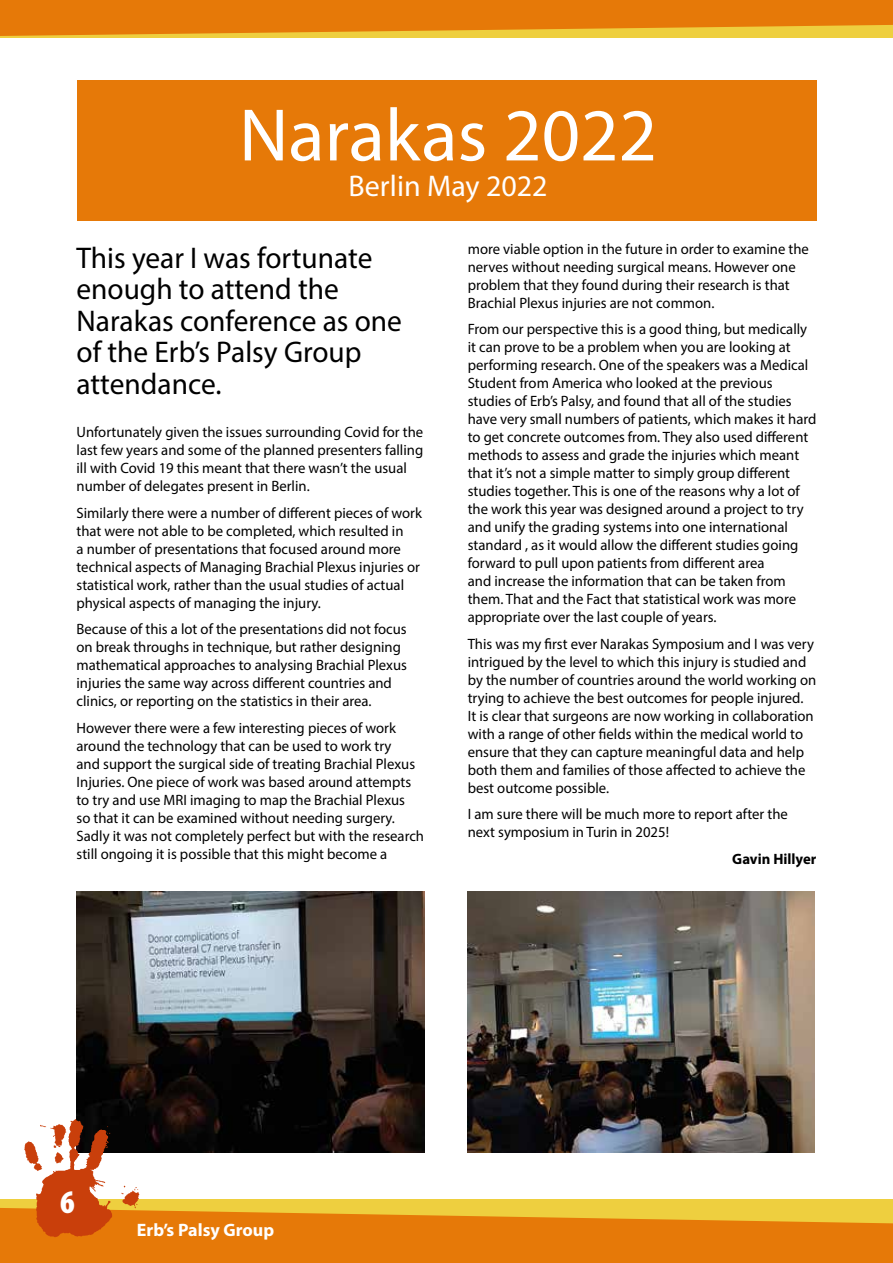
<style>
.page{position:relative;width:893px;height:1263px;background:#fff}
.page>*{position:absolute;margin:0;border:0;box-sizing:border-box;transform-origin:0 0}
.t1{font:75px "Myriad Pro";color:#fff}
.t2{font:900 condensed 33px "Myriad Pro";color:#fff}
.t3{font:30px/31.5px "Myriad Pro";color:#000}
.t4{font:30px "Myriad Pro";color:#fff}
.t5{font:700 18px "Myriad Pro";color:#fff}
.t6{font:15px/18px "Myriad Pro";color:#000}
.t7{font:700 15px "Myriad Pro";color:#000}
</style>
<div class="page">
<div style="left:0;top:1199px;width:893px;height:64px;background:#eecf3f"></div>
<div style="left:0;top:0;width:893px;height:38px;background:#eecf3f"></div>
<svg style="left:0;top:1208px;width:893px;height:55px;fill:#e67908"></svg>
<svg style="left:0;top:0;width:893px;height:36px;background:#e78610"></svg>
<div style="left:77px;top:81px;width:739px;height:140px;background:#e67908"></div>
<img style="left:77px;top:891px;width:347px;height:261px">
<img style="left:467px;top:891px;width:348px;height:261px">
<img style="left:16px;top:1111px;width:129px;height:147px">
<h1 class="t1" style="left:239px;top:89px;width:419px">Narakas 2022</h1>
<h3 class="t4" style="left:349px;top:168px;width:201px">Berlin May 2022</h3>
<h3 class="t3" style="left:77px;top:241px;width:327px">This year I was fortunate enough to attend the<br>Narakas conference as one of the Erb’s Palsy Group attendance.</h3>
<p class="t6" style="left:77px;top:423px;width:348px">Unfortunately given the issues surrounding Covid for the last few years and some of the planned presenters falling ill with Covid 19 this meant that there wasn’t the usual number of delegates present in Berlin.</p>
<p class="t6" style="left:77px;top:503px;width:347px">Similarly there were a number of different pieces of work that were not able to be completed, which resulted in<br>a number of presentations that focused around more technical aspects of Managing Brachial Plexus injuries or statistical work, rather than the usual studies of actual physical aspects of managing the injury.</p>
<p class="t6" style="left:77px;top:620px;width:332px">Because of this a lot of the presentations did not focus on break throughs in technique, but rather designing mathematical approaches to analysing Brachial Plexus injuries the same way across different countries and clinics, or reporting on the statistics in their area.</p>
<p class="t6" style="left:77px;top:718px;width:349px">However there were a few interesting pieces of work around the technology that can be used to work try<br>and support the surgical side of treating Brachial Plexus Injuries. One piece of work was based around attempts to try and use MRI imaging to map the Brachial Plexus<br>so that it can be examined without needing surgery.<br>Sadly it was not completely perfect but with the research still ongoing it is possible that this might become a</p>
<p class="t6" style="left:468px;top:239px;width:343px">more viable option in the future in order to examine the nerves without needing surgical means. However one problem that they found during their research is that Brachial Plexus injuries are not common.</p>
<p class="t6" style="left:468px;top:320px;width:350px">From our perspective this is a good thing, but medically it can prove to be a problem when you are looking at performing research. One of the speakers was a Medical Student from America who looked at the previous studies of Erb’s Palsy, and found that all of the studies have very small numbers of patients, which makes it hard to get concrete outcomes from. They also used different methods to assess and grade the injuries which meant that it’s not a simple matter to simply group different studies together. This is one of the reasons why a lot of the work this year was designed around a project to try and unify the grading systems into one international standard , as it would allow the different studies going forward to pull upon patients from different area<br>and increase the information that can be taken from them. That and the Fact that statistical work was more appropriate over the last couple of years.</p>
<p class="t6" style="left:468px;top:634px;width:350px">This was my first ever Narakas Symposium and I was very intrigued by the level to which this injury is studied and by the number of countries around the world working on trying to achieve the best outcomes for people injured.<br>It is clear that surgeons are now working in collaboration with a range of other fields within the medical world to ensure that they can capture meaningful data and help both them and families of those affected to achieve the best outcome possible.</p>
<p class="t6" style="left:468px;top:805px;width:322px">I am sure there will be much more to report after the next symposium in Turin in 2025!</p>
<p class="t7" style="left:732px;top:849px;width:86px">Gavin Hillyer</p>
<h2 class="t2" style="left:60px;top:1181px;width:16px">6</h2>
<p class="t5" style="left:137px;top:1218px;width:139px">Erb’s Palsy Group</p>
</div>
